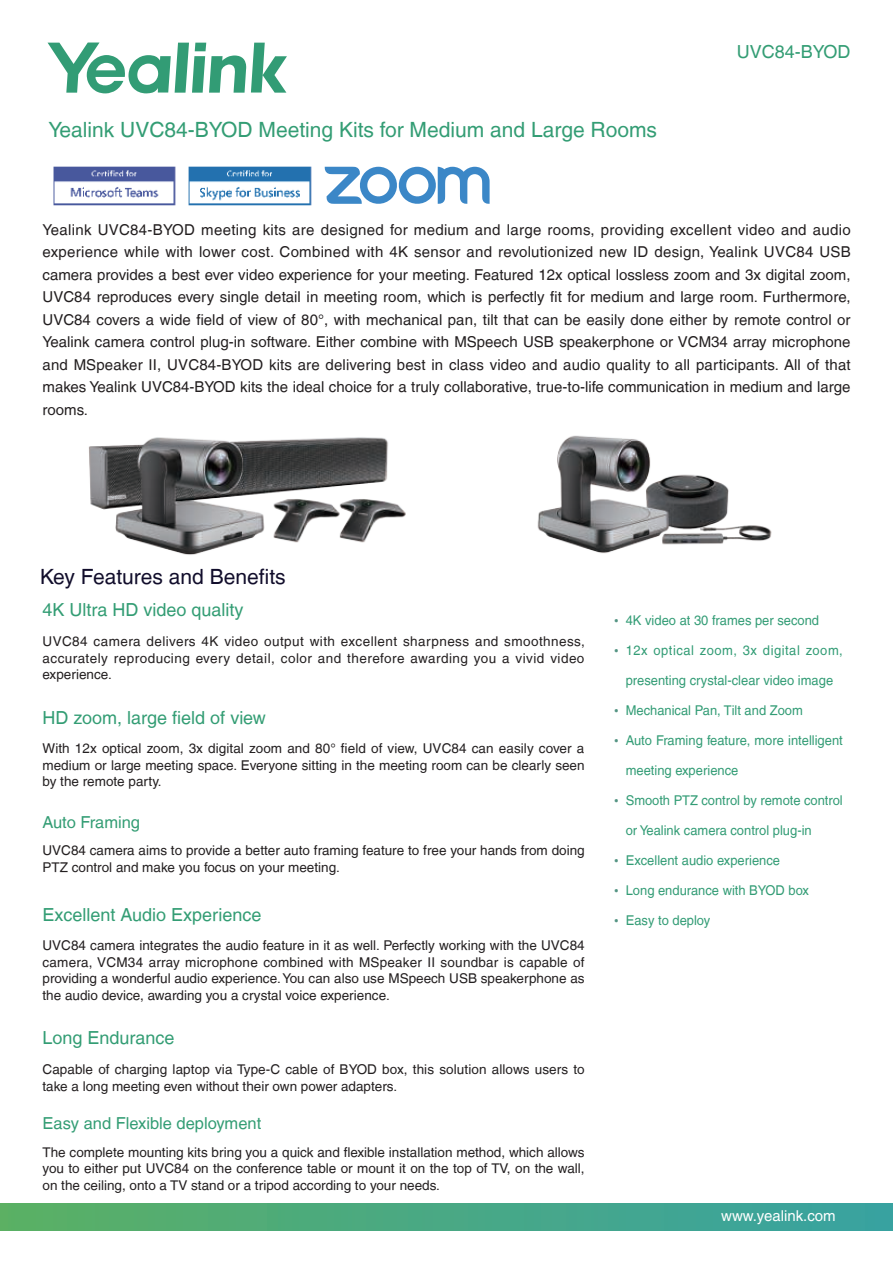
<style>
.page{position:relative;width:893px;height:1263px;background:#fff}
.page>*{position:absolute;margin:0;border:0;box-sizing:border-box;transform-origin:0 0}
.t1{font:21px "Helvetica LT";color:#339d74}
.t2{font:21px "Helvetica LT";color:#110d2b}
.t3{font:18px "Helvetica LT";color:#339d74}
.t4{font:16.5px "Helvetica LT";color:#339d74}
.t5{font:15px/22.5px "Helvetica LT";color:#231f20;text-align:justify}
.t6{font:15px "Helvetica LT";color:#fff}
.t7{font:13.5px/16.5px "Helvetica LT";color:#231f20;text-align:justify}
.t8{font:13.5px "Helvetica LT";color:#329c75;scale:.96 1}
.t9{font:13.5px "Helvetica LT";letter-spacing:.04em;color:#329c75;scale:.96 1}
.s1{font-family:"Microsoft Phags Pa";color:#559584}
</style>
<div class="page">
<svg style="left:48px;top:43px;width:239px;height:50px"></svg>
<div style="left:0;top:1203px;width:893px;height:27px;background:linear-gradient(to right,#5ab065,#38a2a2)"></div>
<img style="left:53px;top:166px;width:259px;height:40px">
<svg style="left:325px;top:167px;width:165px;height:37px"></svg>
<img style="left:89px;top:437px;width:317px;height:118px">
<img style="left:537px;top:435px;width:235px;height:118px">
<h1 class="t1" style="left:48px;top:122px;width:610px">Yealink UVC84-BYOD Meeting Kits for Medium and Large Rooms</h1>
<h2 class="t3" style="left:737px;top:45px;width:115px">UVC84-BYOD</h2>
<p class="t5" style="left:43px;top:220px;width:810px">Yealink UVC84-BYOD meeting kits are designed for medium and large rooms, providing excellent video and audio experience while with lower cost. Combined with 4K sensor and revolutionized new ID design, Yealink UVC84 USB camera provides a best ever video experience for your meeting. Featured 12x optical lossless zoom and 3x digital zoom, UVC84 reproduces every single detail in meeting room, which is perfectly fit for medium and large room. Furthermore, UVC84 covers a wide field of view of 80°, with mechanical pan, tilt that can be easily done either by remote control or Yealink camera control plug-in software. Either combine with MSpeech USB speakerphone or VCM34 array microphone and MSpeaker II, UVC84-BYOD kits are delivering best in class video and audio quality to all participants. All of that makes Yealink UVC84-BYOD kits the ideal choice for a truly collaborative, true-to-life communication in medium and large rooms.</p>
<h1 class="t2" style="left:40px;top:564px;width:247px">Key Features and Benefits</h1>
<h2 class="t3" style="left:43px;top:603px;width:202px">4K Ultra HD video quality</h2>
<p class="t7" style="left:43px;top:634px;width:544px">UVC84 camera delivers 4K video output with excellent sharpness and smoothness, accurately reproducing every detail, color and therefore awarding you a vivid video experience.</p>
<h2 class="t3" style="left:43px;top:707px;width:225px">HD zoom, large field of view</h2>
<p class="t7" style="left:43px;top:740px;width:544px">With 12x optical zoom, 3x digital zoom and 80° field of view, UVC84 can easily cover a medium or large meeting space. Everyone sitting in the meeting room can be clearly seen by the remote party.</p>
<p class="t4" style="left:43px;top:816px;width:99px">Auto Framing</p>
<p class="t7" style="left:43px;top:843px;width:544px">UVC84 camera aims to provide a better auto framing feature to free your hands from doing<br>PTZ control and make you focus on your meeting.</p>
<h2 class="t3" style="left:43px;top:907px;width:220px">Excellent Audio Experience</h2>
<p class="t7" style="left:43px;top:939px;width:544px">UVC84 camera integrates the audio feature in it as well. Perfectly working with the UVC84 camera, VCM34 array microphone combined with MSpeaker II soundbar is capable of providing a wonderful audio experience. You can also use MSpeech USB speakerphone as the audio device, awarding you a crystal voice experience.</p>
<h2 class="t3" style="left:43px;top:1031px;width:133px">Long Endurance</h2>
<p class="t7" style="left:43px;top:1062px;width:544px">Capable of charging laptop via Type-C cable of BYOD box, this solution allows users to take a long meeting even without their own power adapters.</p>
<p class="t4" style="left:43px;top:1117px;width:220px">Easy and Flexible deployment</p>
<p class="t7" style="left:43px;top:1143px;width:544px">The complete mounting kits bring you a quick and flexible installation method, which allows you to either put UVC84 on the conference table or mount it on the top of TV, on the wall, on the ceiling, onto a TV stand or a tripod according to your needs.</p>
<p class="t8" style="left:614px;top:612px;width:215px"><span class="s1">•</span> 4K video at 30 frames per second</p>
<p class="t9" style="left:614px;top:645px;width:240px"><span class="s1">•</span> 12x optical zoom, 3x digital zoom,</p>
<p class="t8" style="left:626px;top:675px;width:218px">presenting crystal-clear video image</p>
<p class="t8" style="left:614px;top:705px;width:199px"><span class="s1">•</span> Mechanical Pan, Tilt and Zoom</p>
<p class="t8" style="left:614px;top:735px;width:240px"><span class="s1">•</span> Auto Framing feature, more intelligent</p>
<p class="t8" style="left:626px;top:765px;width:119px">meeting experience</p>
<p class="t8" style="left:614px;top:795px;width:240px"><span class="s1">•</span> Smooth PTZ control by remote control</p>
<p class="t8" style="left:626px;top:825px;width:195px">or Yealink camera control plug-in</p>
<p class="t8" style="left:614px;top:855px;width:175px"><span class="s1">•</span> Excellent audio experience</p>
<p class="t8" style="left:614px;top:885px;width:205px"><span class="s1">•</span> Long endurance with BYOD box</p>
<p class="t8" style="left:614px;top:915px;width:102px"><span class="s1">•</span> Easy to deploy</p>
<p class="t6" style="left:721px;top:1210px;width:116px">www.yealink.com</p>
</div>
